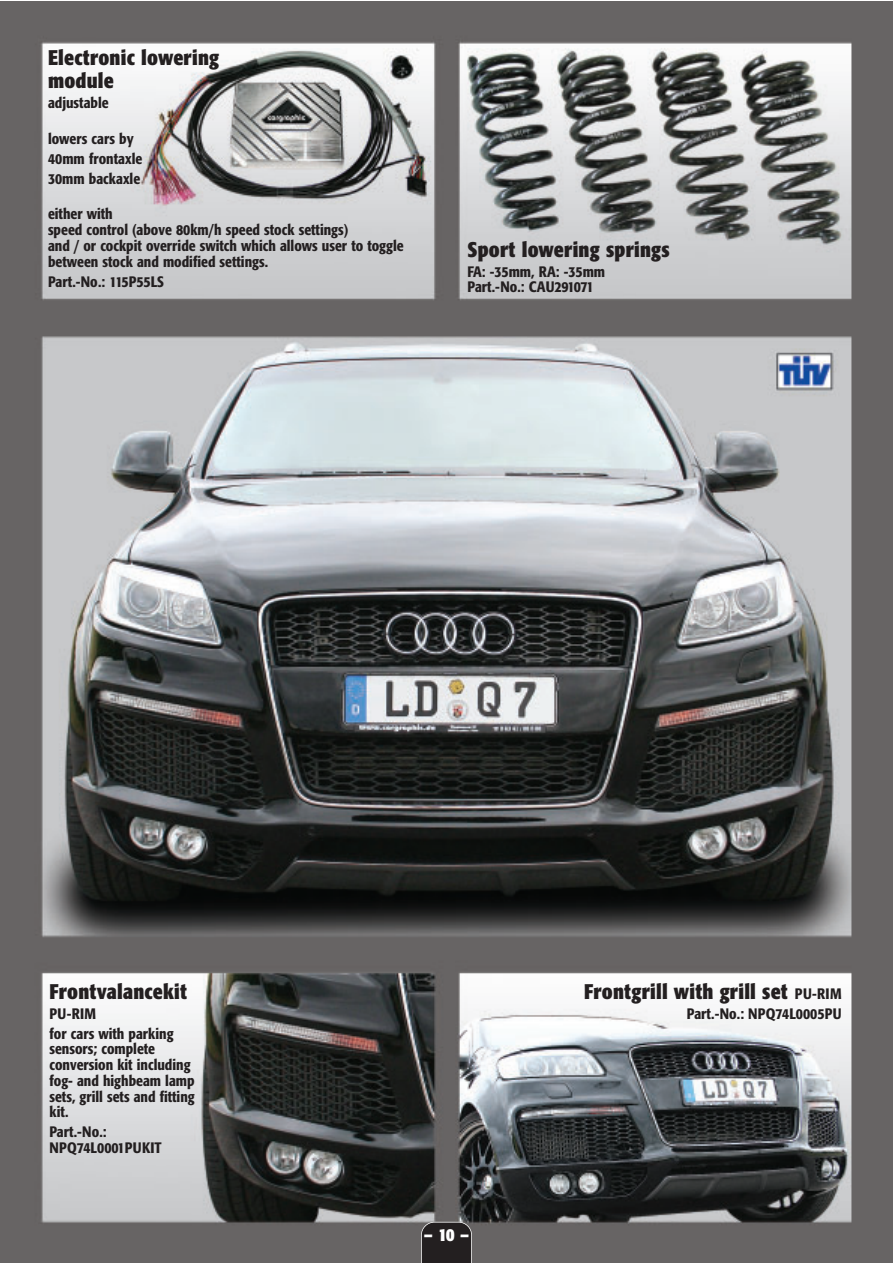
<style>
.page{position:relative;width:893px;height:1263px;background:#fff}
.page>*{position:absolute;margin:0;border:0;box-sizing:border-box;transform-origin:0 0}
.t1{font:700 21px/22.5px "Formata Condensed BQ";letter-spacing:.01em;color:#231f20}
.t2{font:700 18px "Formata Condensed BQ";color:#fff}
.t3{font:500 15px/15.8px "Formata Condensed BQ";color:#231f20}
.s1{font-weight:500;font-size:15px}
</style>
<div class="page">
<img style="left:0;top:1px;width:892px;height:1262px">
<svg style="left:421px;top:1222px;width:51px;height:41px;background:#2e2a2b"></svg>
<h1 class="t1" style="left:48px;top:49px;width:173px">Electronic lowering module</h1>
<p class="t3" style="left:48px;top:96px;width:62px">adjustable</p>
<p class="t3" style="left:48px;top:130px;width:96px;line-height:20px">lowers cars by<br>40mm frontaxle<br>30mm backaxle</p>
<p class="t3" style="left:48px;top:208px;width:357px">either with<br>speed control (above 80km/h speed stock settings)<br>and / or cockpit override switch which allows user to toggle between stock and modified settings.</p>
<p class="t3" style="left:48px;top:275px;width:118px">Part.-No.: 115P55LS</p>
<h1 class="t1" style="left:467px;top:240px;width:204px">Sport lowering springs</h1>
<p class="t3" style="left:467px;top:265px;width:139px">FA: -35mm, RA: -35mm<br>Part.-No.: CAU291071</p>
<h1 class="t1" style="left:49px;top:982px;width:139px">Frontvalancekit</h1>
<p class="t3" style="left:49px;top:1005px;width:126px;line-height:20px">PU-RIM<br>for cars with parking</p>
<p class="t3" style="left:49px;top:1042px;width:147px">sensors; complete conversion kit including fog- and highbeam lamp sets, grill sets and fitting kit.</p>
<p class="t3" style="left:49px;top:1125px;width:114px">Part.-No.:<br>NPQ74L0001PUKIT</p>
<p class="t2" style="left:424px;top:1227px;width:47px">– 10 –</p>
<h1 class="t1" style="left:584px;top:982px;width:259px">Frontgrill with grill set <span class="s1">PU-RIM</span></h1>
<p class="t3" style="left:687px;top:1007px;width:156px">Part.-No.: NPQ74L0005PU</p>
</div>
